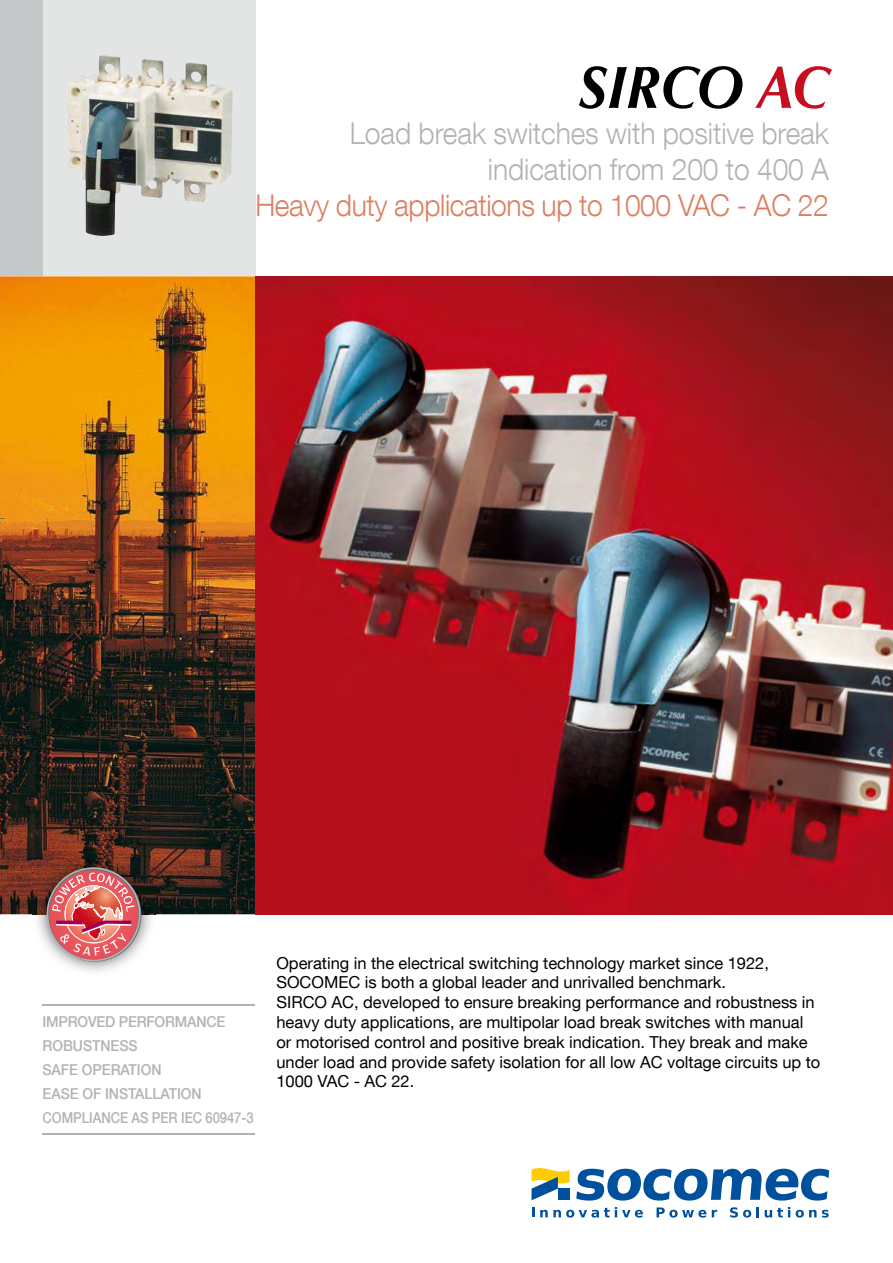
<style>
.page{position:relative;width:893px;height:1263px;background:#fff}
.page>*{position:absolute;margin:0;border:0;box-sizing:border-box;transform-origin:0 0}
.t1{font:italic 700 60px "Optima LT Std";letter-spacing:-.005em;color:#000;scale:.94 1}
.t2{font:300 30px/36px "Helvetica Neue LT Com";letter-spacing:-.005em;color:#b1b2b4;text-align:right;scale:.94 1}
.t3{font:300 30px "Helvetica Neue LT Com";letter-spacing:-.015em;color:#db7e60;scale:.94 1}
.t4{font:16.5px/19.8px "Helvetica Neue LT Com";color:#000}
.t5{font:500 15px/24px "Helvetica Neue LT Com";letter-spacing:-.005em;color:#b1b2b4;scale:.94 1}
.s1{color:#c50e1f}
</style>
<div class="page">
<div style="left:0;top:0;width:255px;height:276px;background:#e3e4e4"></div>
<div style="left:0;top:0;width:43px;height:276px;background:#c6c7c8"></div>
<svg style="left:576px;top:1169px;width:253px;height:31px"></svg>
<svg style="left:532px;top:1207px;width:2px;height:10px"></svg>
<svg style="left:540px;top:1207px;width:103px;height:10px"></svg>
<svg style="left:657px;top:1207px;width:49px;height:10px"></svg>
<svg style="left:712px;top:1210px;width:5px;height:7px"></svg>
<svg style="left:730px;top:1207px;width:29px;height:10px"></svg>
<svg style="left:765px;top:1207px;width:25px;height:10px"></svg>
<svg style="left:796px;top:1210px;width:33px;height:7px"></svg>
<svg style="left:531px;top:1168px;width:39px;height:32px"></svg>
<img style="left:0;top:276px;width:255px;height:638px">
<img style="left:255px;top:276px;width:638px;height:638px">
<img style="left:32px;top:853px;width:124px;height:119px">
<svg style="left:48px;top:868px;width:93px;height:94px"></svg>
<div style="left:47px;top:867px;width:94px;height:94px;border:2px solid #b1b2b4;border-radius:50%"></div>
<svg style="left:49px;top:870px;width:89px;height:89px"></svg>
<img style="left:52px;top:873px;width:82px;height:83px">
<hr style="left:56px;top:921px;width:26px;height:3px;background:#9e0054">
<hr style="left:43px;top:1005px;width:212px;height:1px;background:#b1b2b4">
<hr style="left:43px;top:1134px;width:212px;height:1px;background:#b1b2b4">
<img style="left:68px;top:56px;width:165px;height:180px">
<h1 class="t1" style="left:578px;top:52px;width:269px">SIRCO <span class="s1">AC</span></h1>
<h2 class="t2" style="left:350px;top:118px;width:511px">Load break switches with positive break indication from 200 to 400 A</h2>
<h2 class="t3" style="left:255px;top:194px;width:612px">Heavy duty applications up to 1000 VAC - AC 22</h2>
<p class="t5" style="left:43px;top:1011px;width:226px">IMPROVED PERFORMANCE<br>ROBUSTNESS<br>SAFE OPERATION<br>EASE OF INSTALLATION<br>COMPLIANCE AS PER IEC 60947-3</p>
<p class="t4" style="left:276px;top:954px;width:545px">Operating in the electrical switching technology market since 1922, SOCOMEC is both a global leader and unrivalled benchmark.<br>SIRCO AC, developed to ensure breaking performance and robustness in heavy duty applications, are multipolar load break switches with manual or motorised control and positive break indication. They break and make under load and provide safety isolation for all low AC voltage circuits up to 1000 VAC - AC 22.</p>
</div>
